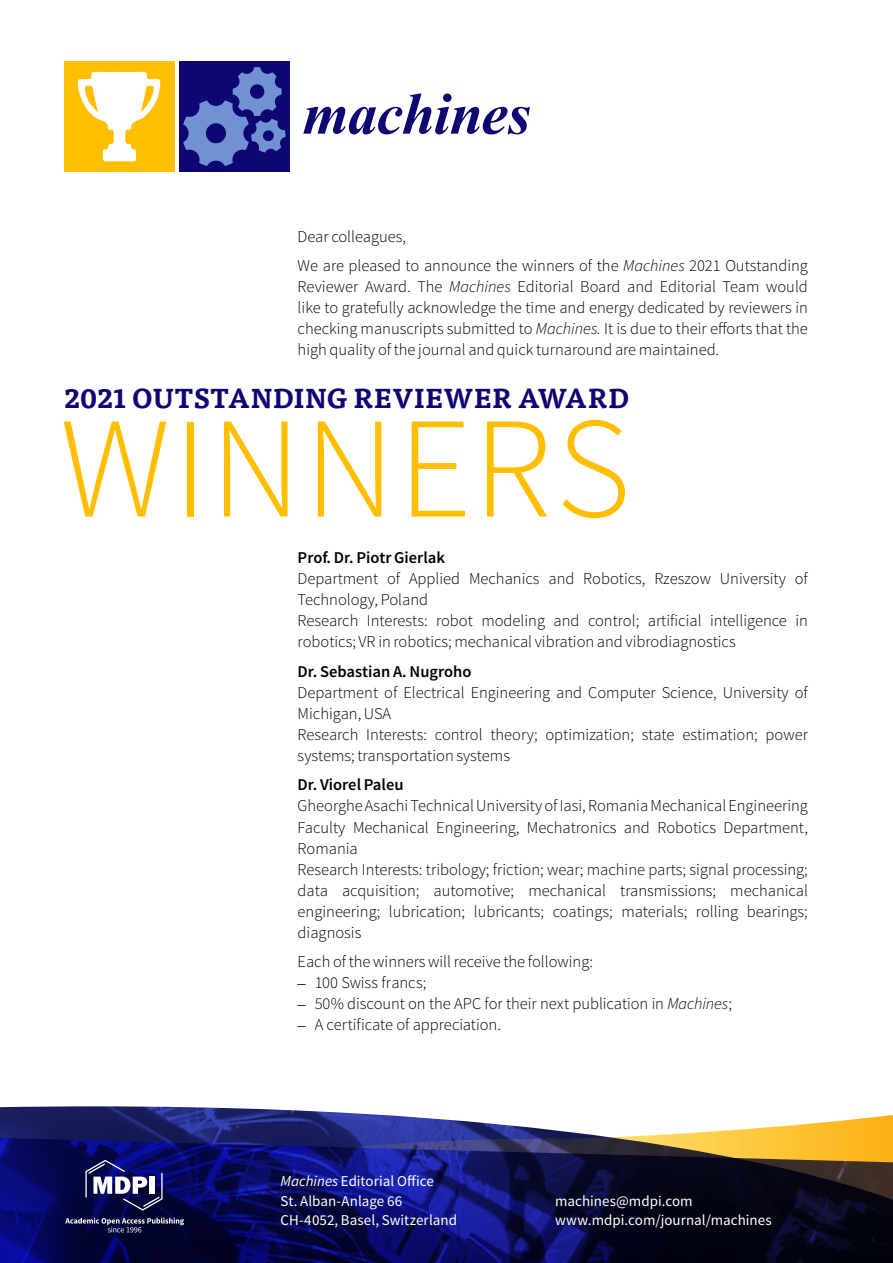
<style>
.page{position:relative;width:893px;height:1263px;background:#fff}
.page>*{position:absolute;margin:0;border:0;box-sizing:border-box;transform-origin:0 0}
.t1{font:300 144.15px "Source Sans Pro";letter-spacing:.02em;color:#ffbe00}
.t2{font:700 27px "Tisa OT";letter-spacing:-.005em;color:#0e0773}
.t3{font:300 16.5px/21px "Source Sans Pro";color:#000}
.t4{font:600 16.5px "Source Sans Pro";color:#000}
.t5{font:15px/19.5px "Source Sans Pro";color:#fff}
.s1{font-style:italic}
.s2{font-family:"Adobe Garamond Pro";font-weight:400}
</style>
<div class="page">
<img style="left:0;top:1106px;width:348px;height:7px">
<svg style="left:0;top:1113px;width:893px;height:150px;background:#292857"></svg>
<svg style="left:85px;top:1160px;width:78px;height:50px"></svg>
<svg style="left:65px;top:1217px;width:119px;height:15px;background:#313259"></svg>
<div style="left:64px;top:61px;width:110px;height:111px;background:#ffbe00"></div>
<svg style="left:78px;top:72px;width:82px;height:89px"></svg>
<div style="left:179px;top:61px;width:111px;height:111px;background:#0e0773"></div>
<svg style="left:183px;top:67px;width:103px;height:99px"></svg>
<svg style="left:303px;top:94px;width:227px;height:40px"></svg>
<p class="t3" style="left:298px;top:222px;width:512px;line-height:29.5px">Dear colleagues,<br>We are pleased to announce the winners of the <span class="s1">Machines</span> 2021 Outstanding</p>
<p class="t3" style="left:298px;top:277px;width:512px;text-align:justify">Reviewer Award. The <span class="s1">Machines</span> Editorial Board and Editorial Team would like to gratefully acknowledge the time and energy dedicated by reviewers in checking manuscripts submitted to <span class="s1">Machines.</span> It is due to their efforts that the high quality of the journal and quick turnaround are maintained.</p>
<h2 class="t2" style="left:64px;top:382px;width:566px">2021 OUTSTANDING REVIEWER AWARD</h2>
<h1 class="t1" style="left:60px;top:381px;width:572px">WINNERS</h1>
<p class="t4" style="left:298px;top:547px;width:149px">Prof. Dr. Piotr Gierlak</p>
<p class="t3" style="left:298px;top:568px;width:512px">Department of Applied Mechanics and Robotics, Rzeszow University of Technology, Poland<br>Research Interests: robot modeling and control; artificial intelligence in robotics; VR in robotics; mechanical vibration and vibrodiagnostics</p>
<p class="t4" style="left:298px;top:661px;width:175px">Dr. Sebastian A. Nugroho</p>
<p class="t3" style="left:298px;top:682px;width:512px">Department of Electrical Engineering and Computer Science, University of Michigan, USA<br>Research Interests: control theory; optimization; state estimation; power systems; transportation systems</p>
<p class="t4" style="left:298px;top:774px;width:107px">Dr. Viorel Paleu</p>
<p class="t3" style="left:298px;top:796px;width:512px">Gheorghe Asachi Technical University of Iasi, Romania Mechanical Engineering Faculty Mechanical Engineering, Mechatronics and Robotics Department, Romania<br>Research Interests: tribology; friction; wear; machine parts; signal processing; data acquisition; automotive; mechanical transmissions; mechanical engineering; lubrication; lubricants; coatings; materials; rolling bearings; diagnosis</p>
<p class="t3" style="left:298px;top:951px;width:297px">Each of the winners will receive the following:</p>
<p class="t3" style="left:298px;top:972px;width:130px"><span class="s2">–</span> 100 Swiss francs;</p>
<p class="t3" style="left:298px;top:993px;width:436px"><span class="s2">–</span> 50% discount on the APC for their next publication in <span class="s1">Machines</span>;</p>
<p class="t3" style="left:298px;top:1014px;width:205px"><span class="s2">–</span> A certificate of appreciation.</p>
<p class="t5" style="left:281px;top:1172px;width:178px"><span class="s1">Machines</span> Editorial Office<br>St. Alban-Anlage 66<br>CH-4052, Basel, Switzerland</p>
<p class="t5" style="left:555px;top:1191px;width:218px">machines@mdpi.com www.mdpi.com/journal/machines</p>
</div>
